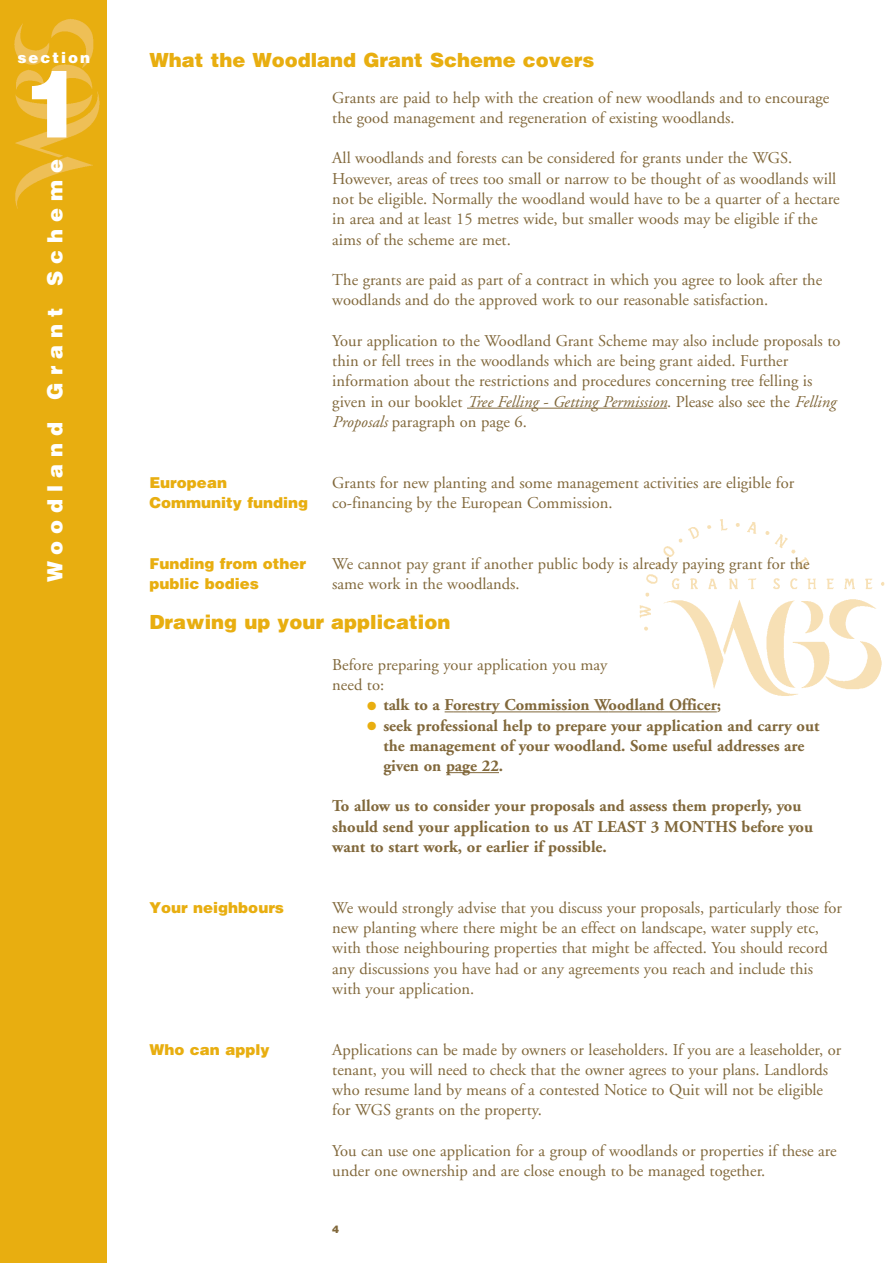
<style>
.page{position:relative;width:894px;height:1263px;background:#fff}
.page>*{position:absolute;margin:0;border:0;box-sizing:border-box;transform-origin:0 0}
.t1{font:900 93px "Helvetica";color:#fff}
.t2{font:900 21px "Helvetica";letter-spacing:.335em;color:#fff}
.t3{font:900 19.5px "Helvetica";color:#e8ae10}
.t4{font:16.5px/20.2px "Adobe Garamond";color:#81683b}
.t5{font:700 16.5px/20.2px "Adobe Garamond";color:#81683b}
.t6{font:900 15px/20.2px "Helvetica";color:#e8ae10}
.t7{font:900 15px "Helvetica";letter-spacing:.135em;color:#fff}
.t8{font:900 10.5px "Helvetica";color:#81683b}
.s1{font-style:italic}
.s2{font-size:27px;color:#e8ae10}
</style>
<div class="page">
<img style="left:639px;top:519px;width:246px;height:177px">
<svg style="left:467px;top:408px;width:38px;height:1px"></svg>
<hr style="left:505px;top:408px;width:59px;height:1px;background:#81683b">
<hr style="left:564px;top:408px;width:47px;height:1px;background:#81683b">
<hr style="left:622px;top:408px;width:45px;height:1px;background:#81683b">
<svg style="left:445px;top:711px;width:47px;height:1px"></svg>
<hr style="left:492px;top:711px;width:117px;height:1px;background:#81683b">
<hr style="left:609px;top:711px;width:73px;height:1px;background:#81683b">
<hr style="left:682px;top:711px;width:35px;height:1px;background:#81683b">
<hr style="left:446px;top:772px;width:53px;height:1px;background:#81683b">
<div style="left:0;top:0;width:107px;height:1263px;background:#e8ae10"></div>
<img style="left:14px;top:19px;width:86px;height:190px">
<p class="t7" style="left:17px;top:53px;width:74px">section</p>
<h1 class="t1" style="left:23px;top:71px;width:64px">1</h1>
<p class="t2" style="left:47px;top:582px;width:425px;rotate:-90deg">Woodland Grant Scheme</p>
<p class="t3" style="left:149px;top:53px;width:446px">What the Woodland Grant Scheme covers</p>
<p class="t6" style="left:149px;top:473px;width:160px">European<br>Community funding</p>
<p class="t6" style="left:149px;top:554px;width:158px">Funding from other public bodies</p>
<p class="t4" style="left:332px;top:89px;width:499px">Grants are paid to help with the creation of new woodlands and to encourage the good management and regeneration of existing woodlands.</p>
<p class="t4" style="left:332px;top:150px;width:509px">All woodlands and forests can be considered for grants under the WGS.<br>However, areas of trees too small or narrow to be thought of as woodlands will not be eligible. Normally the woodland would have to be a quarter of a hectare in area and at least 15 metres wide, but smaller woods may be eligible if the aims of the scheme are met.</p>
<p class="t4" style="left:332px;top:271px;width:491px">The grants are paid as part of a contract in which you agree to look after the woodlands and do the approved work to our reasonable satisfaction.</p>
<p class="t4" style="left:332px;top:332px;width:510px">Your application to the Woodland Grant Scheme may also include proposals to thin or fell trees in the woodlands which are being grant aided. Further information about the restrictions and procedures concerning tree felling is given in our booklet <span class="s1">Tree Felling - Getting Permission</span>. Please also see the <span class="s1">Felling Proposals</span> paragraph on page 6.</p>
<p class="t4" style="left:332px;top:474px;width:463px">Grants for new planting and some management activities are eligible for co-financing by the European Commission.</p>
<p class="t4" style="left:332px;top:555px;width:479px">We cannot pay grant if another public body is already paying grant for the same work in the woodlands.</p>
<p class="t3" style="left:149px;top:615px;width:302px">Drawing up your application</p>
<p class="t6" style="left:149px;top:899px;width:136px">Your neighbours</p>
<p class="t6" style="left:149px;top:1040px;width:122px">Who can apply</p>
<p class="t4" style="left:332px;top:656px;width:277px">Before preparing your application you may need to:</p>
<p class="t5" style="left:366px;top:696px;width:356px"><span class="s2">•</span> talk to a Forestry Commission Woodland Officer;</p>
<p class="t5" style="left:383px;top:717px;width:438px;text-indent:-17px"><span class="s2">•</span> seek professional help to prepare your application and carry out the management of your woodland. Some useful addresses are given on page 22.</p>
<p class="t5" style="left:332px;top:798px;width:482px">To allow us to consider your proposals and assess them properly, you should send your application to us AT LEAST 3 MONTHS before you want to start work, or earlier if possible.</p>
<p class="t4" style="left:332px;top:899px;width:511px">We would strongly advise that you discuss your proposals, particularly those for new planting where there might be an effect on landscape, water supply etc, with those neighbouring properties that might be affected. You should record any discussions you have had or any agreements you reach and include this with your application.</p>
<p class="t4" style="left:332px;top:1041px;width:510px">Applications can be made by owners or leaseholders. If you are a leaseholder, or tenant, you will need to check that the owner agrees to your plans. Landlords who resume land by means of a contested Notice to Quit will not be eligible for WGS grants on the property.</p>
<p class="t4" style="left:332px;top:1142px;width:506px">You can use one application for a group of woodlands or properties if these are under one ownership and are close enough to be managed together.</p>
<p class="t8" style="left:332px;top:1226px;width:9px">4</p>
</div>
